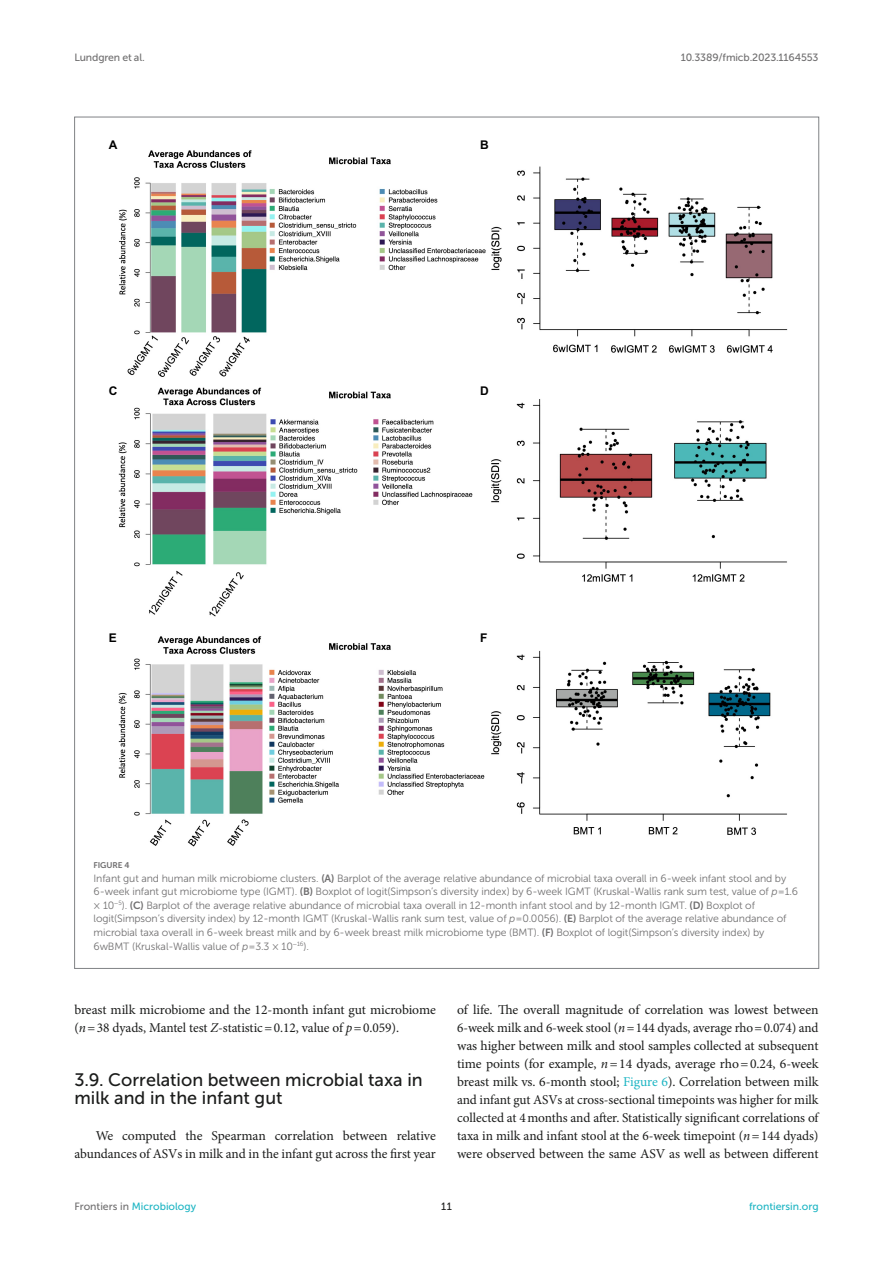
<style>
.page{position:relative;width:893px;height:1263px;background:#fff}
.page>*{position:absolute;margin:0;border:0;box-sizing:border-box;transform-origin:0 0}
.HEAD_2{font:18px/18px "Museo Sans 500";color:#1b1c1b}
.TEXT_FLUSH{font:13.5px/18px "Minion Pro";letter-spacing:-.005em;color:#1b1c1b}
.t1{font:700 12px "Arial";color:#000}
.FIG_LEG{font:10.5px/13.5px "Museo Sans 300";letter-spacing:-.01em;color:#706f70}
.t2{font:10.5px "Museo Sans 500";letter-spacing:-.015em;color:#706f70}
.t3{font:10.5px "Museo Sans 500";color:#1db5c3}
.t4{font:10.5px "Museo Sans 500";color:#1b1c1b}
.FIG_HD{font:8.25px "Museo Sans 700";letter-spacing:-.01em;color:#706f70}
.s1{font-family:"Museo Sans 700"}
.s2{font-style:italic}
.s3{color:#1db5c3}
.s4{color:#706f70}
</style>
<div class="page">
<img style="left:118px;top:150px;width:670px;height:697px">
<p class="t2" style="left:74px;top:51px;width:72px">Lundgren et al.</p>
<p class="t2" style="left:681px;top:51px;width:139px">10.3389/fmicb.2023.1164553</p>
<p class="t1" style="left:109px;top:137px;width:10px">A</p>
<p class="t1" style="left:480px;top:137px;width:10px">B</p>
<p class="t1" style="left:109px;top:383px;width:10px">C</p>
<p class="t1" style="left:480px;top:383px;width:10px">D</p>
<p class="t1" style="left:109px;top:630px;width:10px">E</p>
<p class="t1" style="left:480px;top:630px;width:9px">F</p>
<p class="FIG_HD" style="left:94px;top:861px;width:37px">FIGURE 4</p>
<p class="FIG_LEG" style="left:94px;top:872px;width:706px">Infant gut and human milk microbiome clusters. <span class="s1">(A)</span> Barplot of the average relative abundance of microbial taxa overall in 6-week infant stool and by 6-week infant gut microbiome type (IGMT). <span class="s1">(B)</span> Boxplot of logit(Simpson’s diversity index) by 6-week IGMT (Kruskal-Wallis rank sum test, value of <span class="s2">p</span> = 1.6 × 10<sup>−</sup><sup>5</sup>). <span class="s1">(C)</span> Barplot of the average relative abundance of microbial taxa overall in 12-month infant stool and by 12-month IGMT. <span class="s1">(D)</span> Boxplot of logit(Simpson’s diversity index) by 12-month IGMT (Kruskal-Wallis rank sum test, value of <span class="s2">p</span> = 0.0056). <span class="s1">(E)</span> Barplot of the average relative abundance of microbial taxa overall in 6-week breast milk and by 6-week breast milk microbiome type (BMT). <span class="s1">(F)</span> Boxplot of logit(Simpson’s diversity index) by 6wBMT (Kruskal-Wallis value of <span class="s2">p</span> = 3.3 × 10<sup>−</sup><sup>16</sup>).</p>
<p class="TEXT_FLUSH" style="left:74px;top:1001px;width:363px">breast milk microbiome and the 12-month infant gut microbiome (<span class="s2">n</span>=38 dyads, Mantel test <span class="s2">Z</span>-statistic=0.12, value of <span class="s2">p</span>=0.059).</p>
<p class="HEAD_2" style="left:74px;top:1071px;width:350px">3.9. Correlation between microbial taxa in milk and in the infant gut</p>
<p class="TEXT_FLUSH" style="left:74px;top:1127px;width:363px;text-align:right">We computed the Spearman correlation between relative abundances of ASVs in milk and in the infant gut across the first year</p>
<p class="TEXT_FLUSH" style="left:457px;top:1001px;width:363px;text-align:justify">of life. The overall magnitude of correlation was lowest between 6-week milk and 6-week stool (<span class="s2">n</span>=144 dyads, average rho=0.074) and was higher between milk and stool samples collected at subsequent time points (for example, <span class="s2">n</span>=14 dyads, average rho=0.24, 6-week breast milk vs. 6-month stool; <span class="s3">Figure 6</span>). Correlation between milk and infant gut ASVs at cross-sectional timepoints was higher for milk collected at 4months and after. Statistically significant correlations of taxa in milk and infant stool at the 6-week timepoint (<span class="s2">n</span>=144 dyads) were observed between the same ASV as well as between different</p>
<p class="t3" style="left:74px;top:1200px;width:123px"><span class="s4">Frontiers in</span> Microbiology</p>
<p class="t4" style="left:441px;top:1200px;width:12px">11</p>
<p class="t3" style="left:749px;top:1200px;width:71px">frontiersin.org</p>
</div>
